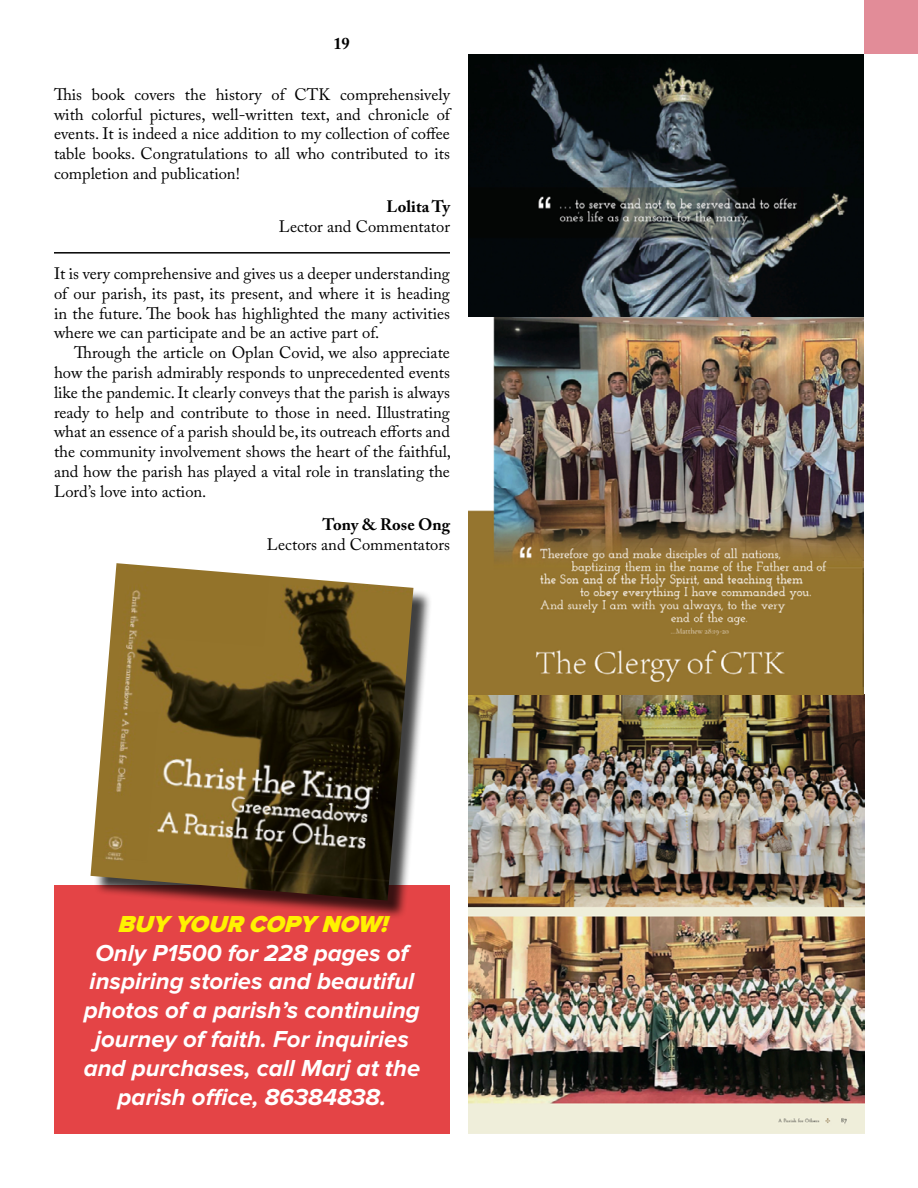
<style>
.page{position:relative;width:918px;height:1188px;background:#fff}
.page>*{position:absolute;margin:0;border:0;box-sizing:border-box;transform-origin:0 0}
.t1{font:italic 700 24px/28.8px "Proxima Nova";color:#fff;text-align:center}
.t2{font:italic 900 24px "Proxima Nova";color:#fff200}
.t3{font:16.5px/19.8px "Adobe Caslon Pro";color:#000;text-align:justify}
.t4{font:700 16.5px "Adobe Caslon Pro";color:#000}
</style>
<div class="page">
<hr style="left:0;top:0;width:1px;height:1188px;background:#e28c98">
<hr style="left:54px;top:252px;width:396px;height:2px;background:#000">
<div style="left:54px;top:886px;width:396px;height:248px;background:#e44446"></div>
<img style="left:468px;top:54px;width:396px;height:1080px">
<div style="left:93px;top:566px;width:339px;height:353px;background:#000;opacity:.75"></div>
<img style="left:91px;top:563px;width:322px;height:338px">
<div style="left:864px;top:0;width:54px;height:54px;background:#e28c98"></div>
<p class="t4" style="left:333px;top:34px;width:18px">19</p>
<p class="t3" style="left:54px;top:84px;width:398px">This book covers the history of CTK comprehensively with colorful pictures, well-written text, and chronicle of events. It is indeed a nice addition to my collection of coffee table books. Congratulations to all who contributed to its completion and publication!</p>
<p class="t4" style="left:387px;top:197px;width:65px">Lolita Ty</p>
<p class="t3" style="left:279px;top:217px;width:173px">Lector and Commentator</p>
<p class="t3" style="left:54px;top:263px;width:398px">It is very comprehensive and gives us a deeper understanding of our parish, its past, its present, and where it is heading in the future. The book has highlighted the many activities where we can participate and be an active part of.</p>
<p class="t3" style="left:54px;top:343px;width:399px;text-indent:20px">Through the article on Oplan Covid, we also appreciate how the parish admirably responds to unprecedented events like the pandemic. It clearly conveys that the parish is always ready to help and contribute to those in need. Illustrating what an essence of a parish should be, its outreach efforts and the community involvement shows the heart of the faithful, and how the parish has played a vital role in translating the Lord’s love into action.</p>
<p class="t4" style="left:323px;top:515px;width:129px">Tony &amp; Rose Ong</p>
<p class="t3" style="left:267px;top:534px;width:185px">Lectors and Commentators</p>
<h1 class="t2" style="left:299px;top:913px;width:96px">Y NOW!</h1>
<h1 class="t1" style="left:84px;top:939px;width:338px">Only P1500 for 228 pages of inspiring stories and beautiful photos of a parish’s continuing journey of faith. For inquiries and purchases, call Marj at the parish office, 86384838.</h1>
<h1 class="t2" style="left:117px;top:913px;width:92px">BUY YOUR</h1>
<h1 class="t2" style="left:249px;top:913px;width:20px">COP</h1>
</div>
